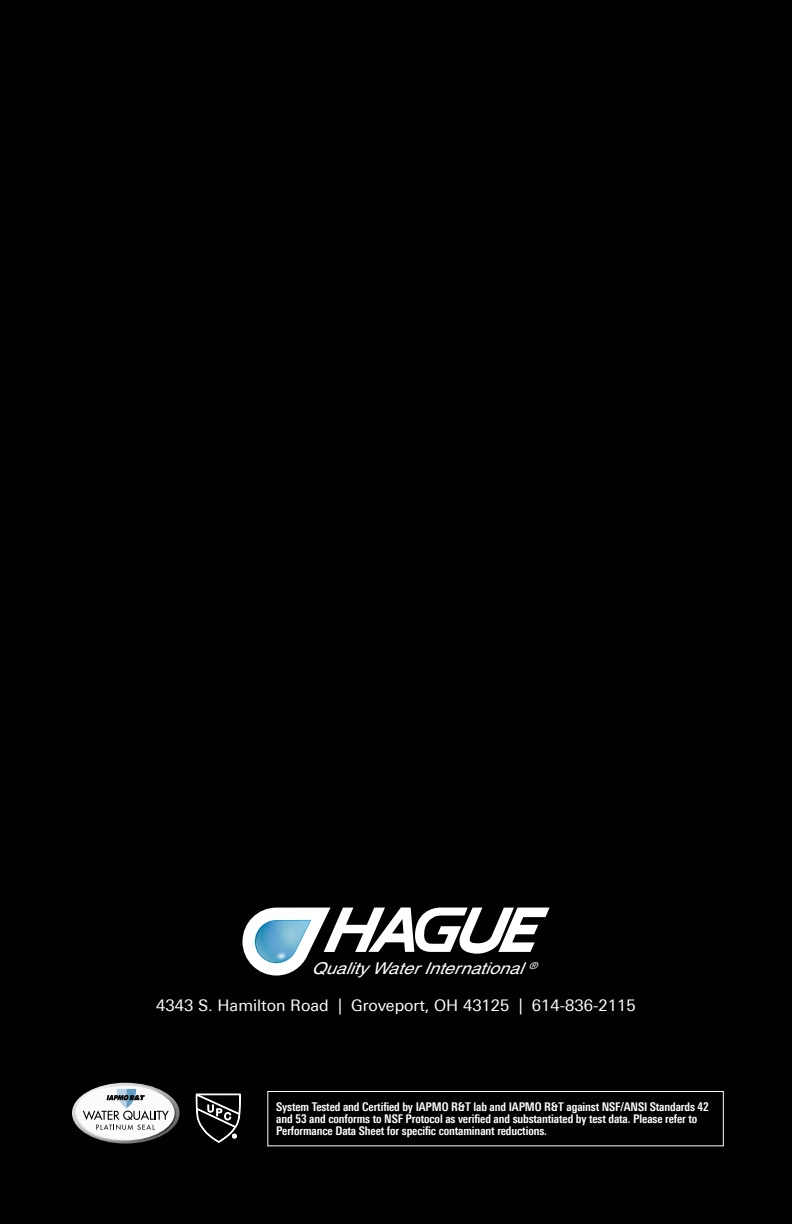
<style>
.page{position:relative;width:792px;height:1224px;background:#000101}
.page>*{position:absolute;margin:0;border:0;box-sizing:border-box;transform-origin:0 0}
.t1{font:italic 16.2px "Helvetica";color:#fff;scale:1.1 1}
.t2{font:16px "Univers Next Pro";color:#fff}
.t3{font:700 condensed 12px/12px "Univers Next Pro";letter-spacing:-.01em;color:#fff}
</style>
<div class="page">
<svg style="left:242px;top:907px;width:308px;height:69px"></svg>
<div style="left:267px;top:1091px;width:457px;height:55px;border:1px solid #fff"></div>
<svg style="left:196px;top:1094px;width:45px;height:49px"></svg>
<svg style="left:72px;top:1083px;width:108px;height:61px"></svg>
<h1 class="t1" style="left:312px;top:959px;width:206px">Quality Water International <sup>®</sup></h1>
<h2 class="t2" style="left:156px;top:996px;width:481px">4343 S. Hamilton Road | Groveport, OH 43125 | 614-836-2115</h2>
<p class="t3" style="left:276px;top:1101px;width:434px">System Tested and Certified by IAPMO R&amp;T lab and IAPMO R&amp;T against NSF/ANSI Standards 42 and 53 and conforms to NSF Protocol as verified and substantiated by test data. Please refer to<br>Performance Data Sheet for specific contaminant reductions.</p>
</div>
